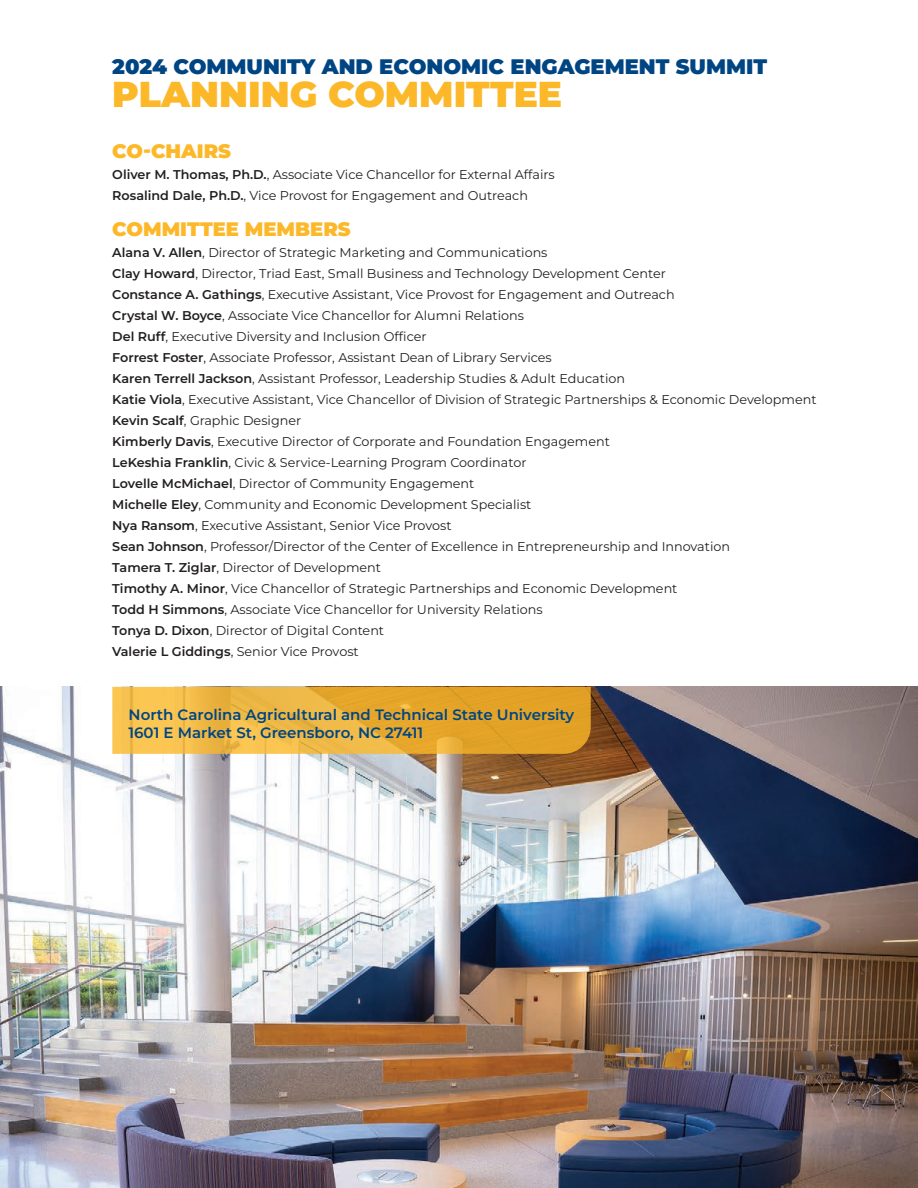
<style>
.page{position:relative;width:918px;height:1188px;background:#fff}
.page>*{position:absolute;margin:0;border:0;box-sizing:border-box;transform-origin:0 0}
.t1{font:900 36px "Montserrat";color:#fcb828}
.t2{font:900 21px "Montserrat";color:#004583}
.t3{font:900 19.5px "Montserrat";color:#fcb828}
.t4{font:600 15px/18px "Montserrat";color:#004583}
.t5{font:12.75px/21px "Montserrat";color:#231f20}
.s1{font-weight:600}
</style>
<div class="page">
<img style="left:0;top:687px;width:918px;height:501px">
<svg style="left:112px;top:687px;width:479px;height:67px;background:#eab039"></svg>
<h2 class="t2" style="left:112px;top:53px;width:656px">2024 COMMUNITY AND ECONOMIC ENGAGEMENT SUMMIT</h2>
<h1 class="t1" style="left:112px;top:71px;width:451px">PLANNING COMMITTEE</h1>
<h3 class="t3" style="left:112px;top:138px;width:120px">CO-CHAIRS</h3>
<p class="t5" style="left:112px;top:164px;width:444px"><span class="s1">Oliver M. Thomas, Ph.D.</span>, Associate Vice Chancellor for External Affairs<br><span class="s1">Rosalind Dale, Ph.D.</span>, Vice Provost for Engagement and Outreach</p>
<h3 class="t3" style="left:112px;top:216px;width:240px">COMMITTEE MEMBERS</h3>
<p class="t5" style="left:112px;top:242px;width:706px"><span class="s1">Alana V. Allen</span>, Director of Strategic Marketing and Communications<br><span class="s1">Clay Howard</span>, Director, Triad East, Small Business and Technology Development Center<br><span class="s1">Constance A. Gathings</span>, Executive Assistant, Vice Provost for Engagement and Outreach<br><span class="s1">Crystal W. Boyce</span>, Associate Vice Chancellor for Alumni Relations<br><span class="s1">Del Ruff</span>, Executive Diversity and Inclusion Officer<br><span class="s1">Forrest Foster</span>, Associate Professor, Assistant Dean of Library Services<br><span class="s1">Karen Terrell Jackson</span>, Assistant Professor, Leadership Studies &amp; Adult Education<br><span class="s1">Katie Viola</span>, Executive Assistant, Vice Chancellor of Division of Strategic Partnerships &amp; Economic Development <span class="s1">Kevin Scalf</span>, Graphic Designer<br><span class="s1">Kimberly Davis</span>, Executive Director of Corporate and Foundation Engagement<br><span class="s1">LeKeshia Franklin</span>, Civic &amp; Service-Learning Program Coordinator<br><span class="s1">Lovelle McMichael</span>, Director of Community Engagement<br><span class="s1">Michelle Eley</span>, Community and Economic Development Specialist<br><span class="s1">Nya Ransom</span>, Executive Assistant, Senior Vice Provost<br><span class="s1">Sean Johnson</span>, Professor/Director of the Center of Excellence in Entrepreneurship and Innovation<br><span class="s1">Tamera T. Ziglar</span>, Director of Development<br><span class="s1">Timothy A. Minor</span>, Vice Chancellor of Strategic Partnerships and Economic Development<br><span class="s1">Todd H Simmons</span>, Associate Vice Chancellor for University Relations<br><span class="s1">Tonya D. Dixon</span>, Director of Digital Content<br><span class="s1">Valerie L Giddings</span>, Senior Vice Provost</p>
<p class="t4" style="left:129px;top:705px;width:447px">North Carolina Agricultural and Technical State University<br>1601 E Market St, Greensboro, NC 27411</p>
</div>
